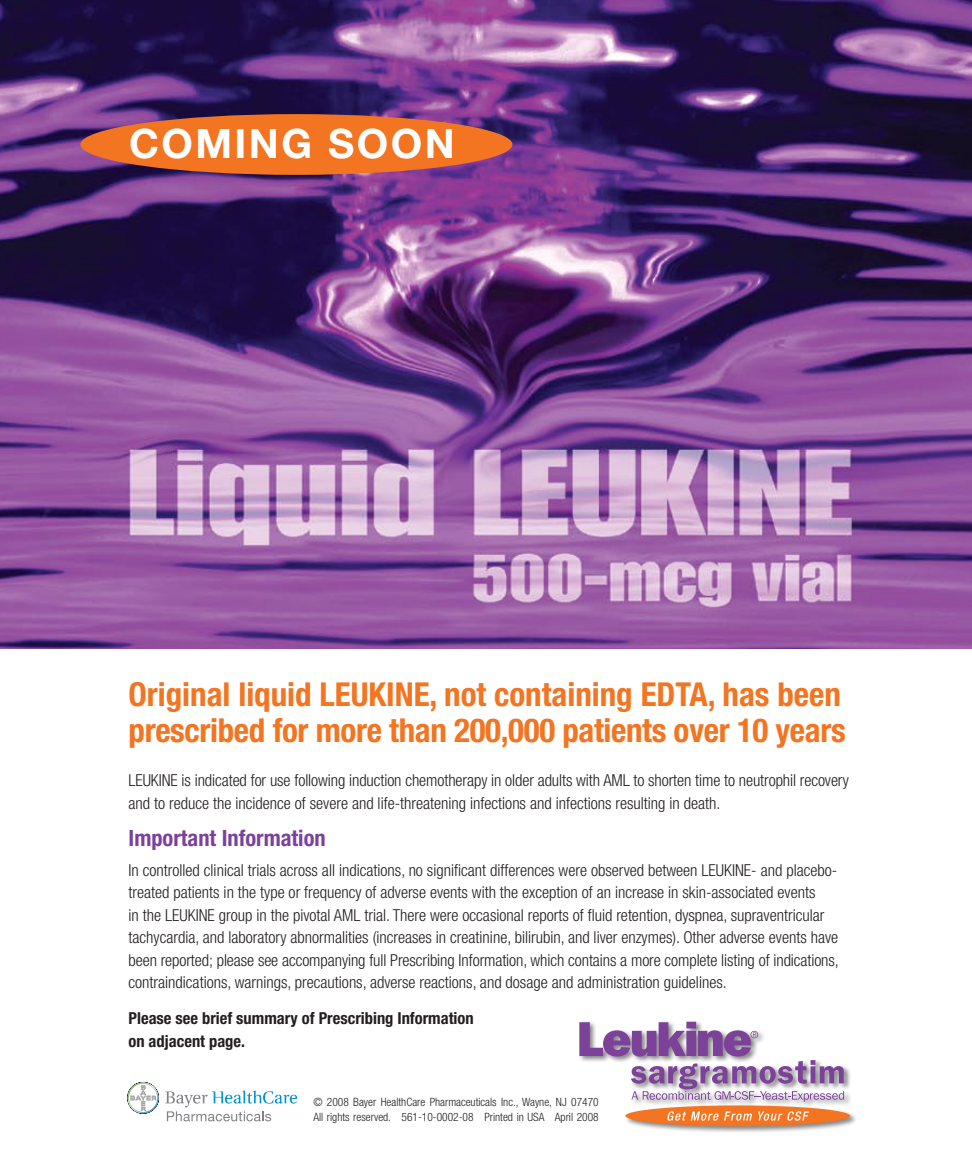
<style>
.page{position:relative;width:972px;height:1175px;background:#fff}
.page>*{position:absolute;margin:0;border:0;box-sizing:border-box;transform-origin:0 0}
.t1{font:700 40.5px "Helvetica Neue";letter-spacing:.06em;color:#fff}
.t2{font:700 condensed 33px/36px "Helvetica Neue";color:#f37421}
.t3{font:700 condensed 22.5px "Helvetica Neue";color:#7c4199}
.t4{font:300 condensed 16.5px/22.5px "Helvetica Neue";color:#231f20}
.t5{font:700 condensed 16.5px/22.5px "Helvetica Neue";color:#231f20}
.t6{font:300 condensed 11.4px/14.7px "Helvetica Neue";color:#231f20}
</style>
<div class="page">
<img style="left:0;top:0;width:972px;height:648px">
<div style="left:80px;top:114px;width:432px;height:61px;background:#f37421;border-radius:50%"></div>
<div style="left:578px;top:1020px;width:350px;height:149px;background:#231f20;opacity:.55"></div>
<svg style="left:579px;top:1021px;width:265px;height:80px"></svg>
<div style="left:625px;top:1105px;width:225px;height:21px;background:#f37421;border-radius:50%"></div>
<svg style="left:667px;top:1111px;width:85px;height:9px"></svg>
<svg style="left:758px;top:1111px;width:51px;height:9px"></svg>
<svg style="left:165px;top:1090px;width:132px;height:31px"></svg>
<svg style="left:127px;top:1081px;width:32px;height:32px"></svg>
<h1 class="t1" style="left:129px;top:119px;width:327px">COMING SOON</h1>
<h2 class="t2" style="left:129px;top:676px;width:719px">Original liquid LEUKINE, not containing EDTA, has been prescribed for more than 200,000 patients over 10 years</h2>
<p class="t4" style="left:129px;top:769px;width:722px">LEUKINE is indicated for use following induction chemotherapy in older adults with AML to shorten time to neutrophil recovery and to reduce the incidence of severe and life-threatening infections and infections resulting in death.</p>
<h3 class="t3" style="left:129px;top:824px;width:199px">Important Information</h3>
<p class="t4" style="left:129px;top:858px;width:712px">In controlled clinical trials across all indications, no significant differences were observed between LEUKINE- and placebo&shy;treated patients in the type or frequency of adverse events with the exception of an increase in skin-associated events<br>in the LEUKINE group in the pivotal AML trial. There were occasional reports of fluid retention, dyspnea, supraventricular tachycardia, and laboratory abnormalities (increases in creatinine, bilirubin, and liver enzymes). Other adverse events have been reported; please see accompanying full Prescribing Information, which contains a more complete listing of indications, contraindications, warnings, precautions, adverse reactions, and dosage and administration guidelines.</p>
<p class="t5" style="left:129px;top:1006px;width:347px">Please see brief summary of Prescribing Information on adjacent page.</p>
<p class="t6" style="left:313px;top:1094px;width:287px">© 2008 Bayer HealthCare Pharmaceuticals Inc., Wayne, NJ 07470<br>All rights reserved. 561-10-0002-08 Printed in USA April 2008</p>
</div>
